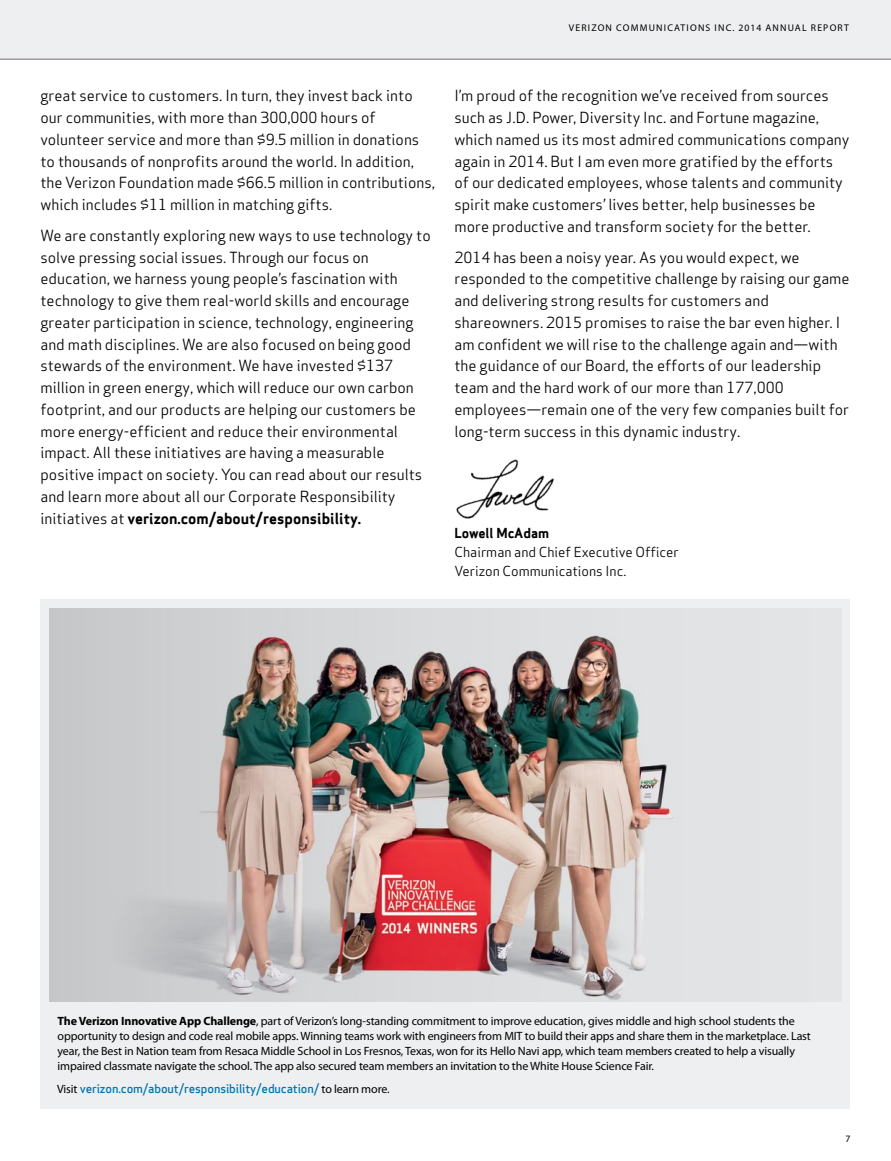
<style>
.page{position:relative;width:891px;height:1161px;background:#fff}
.page>*{position:absolute;margin:0;border:0;box-sizing:border-box;transform-origin:0 0}
.t1{font:15px/21.8px "Verizon Apex";color:#000}
.t2{font:13.5px/18.8px "Verizon Apex";color:#000}
.t3{font:700 13.5px "Verizon Apex";color:#000}
.t4{font:12px/15px "Myriad Pro";letter-spacing:-.01em;color:#000}
.t5{font:500 12px "Verizon Apex";letter-spacing:-.01em;color:#0075b1}
.t6{font:9.75px "Myriad Pro";letter-spacing:.12em;color:#000}
.s1{font-weight:700}
.s2{font-family:"Myriad Pro";font-weight:400;color:#000}
</style>
<div class="page">
<div style="left:0;top:0;width:891px;height:59px;background:#eeeff0"></div>
<div style="left:40px;top:599px;width:810px;height:510px;background:#eeeff0"></div>
<img style="left:50px;top:608px;width:761px;height:394px">
<img style="left:456px;top:459px;width:98px;height:60px">
<hr style="left:0;top:59px;width:891px;height:1px;background:#6d6e71">
<p class="t6" style="left:569px;top:21px;width:281px">verizon communications inc. 2014 annual report</p>
<p class="t1" style="left:40px;top:83px;width:396px">great service to customers. In turn, they invest back into our communities, with more than 300,000 hours of volunteer service and more than $9.5 million in donations to thousands of nonprofits around the world. In addition, the Verizon Foundation made $66.5 million in contributions, which includes $11 million in matching gifts.</p>
<p class="t1" style="left:40px;top:223px;width:392px">We are constantly exploring new ways to use technology to solve pressing social issues. Through our focus on education, we harness young people’s fascination with technology to give them real-world skills and encourage greater participation in science, technology, engineering and math disciplines. We are also focused on being good stewards of the environment. We have invested $137 million in green energy, which will reduce our own carbon footprint, and our products are helping our customers be more energy-efficient and reduce their environmental impact. All these initiatives are having a measurable positive impact on society. You can read about our results and learn more about all our Corporate Responsibility initiatives at <span class="s1">verizon.com/about/responsibility.</span></p>
<p class="t1" style="left:454px;top:83px;width:397px">I’m proud of the recognition we’ve received from sources such as J.D. Power, Diversity Inc. and Fortune magazine, which named us its most admired communications company again in 2014. But I am even more gratified by the efforts of our dedicated employees, whose talents and community spirit make customers’ lives better, help businesses be more productive and transform society for the better.</p>
<p class="t1" style="left:454px;top:245px;width:397px">2014 has been a noisy year. As you would expect, we responded to the competitive challenge by raising our game and delivering strong results for customers and shareowners. 2015 promises to raise the bar even higher. I am confident we will rise to the challenge again and—with the guidance of our Board, the efforts of our leadership team and the hard work of our more than 177,000 employees—remain one of the very few companies built for long-term success in this dynamic industry.</p>
<p class="t3" style="left:454px;top:525px;width:96px">Lowell McAdam</p>
<p class="t2" style="left:454px;top:542px;width:226px">Chairman and Chief Executive Officer<br>Verizon Communications Inc.</p>
<p class="t4" style="left:58px;top:1013px;width:755px"><span class="s1">The Verizon Innovative App Challenge</span>, part of Verizon’s long-standing commitment to improve education, gives middle and high school students the opportunity to design and code real mobile apps. Winning teams work with engineers from MIT to build their apps and share them in the marketplace. Last year, the Best in Nation team from Resaca Middle School in Los Fresnos, Texas, won for its Hello Navi app, which team members created to help a visually impaired classmate navigate the school. The app also secured team members an invitation to the White House Science Fair.</p>
<p class="t5" style="left:57px;top:1078px;width:334px"><span class="s2">Visit</span> verizon.com/about/responsibility/education/ <span class="s2">to learn more.</span></p>
<p class="t6" style="left:845px;top:1132px;width:7px">7</p>
</div>
